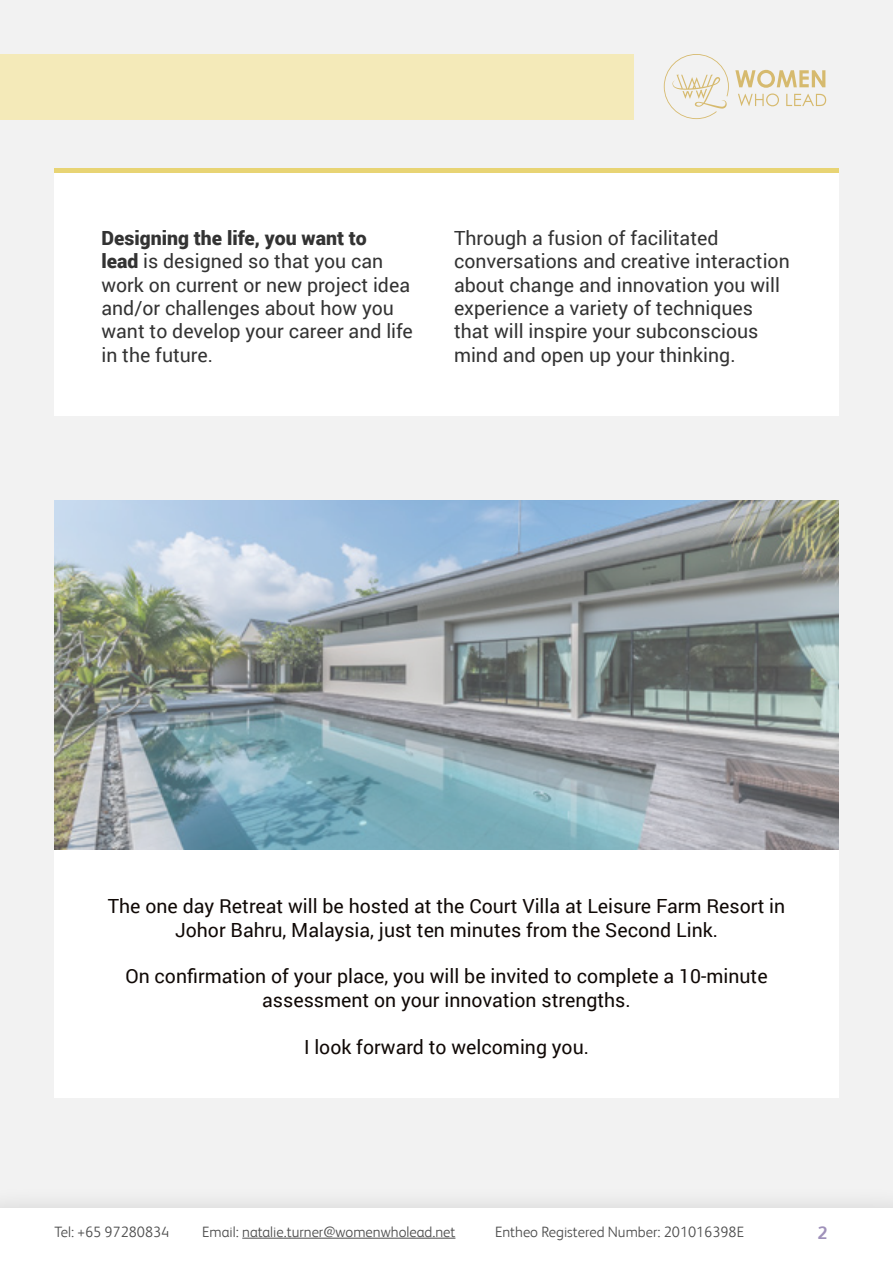
<style>
.page{position:relative;width:893px;height:1263px;background:#f2f2f2}
.page>*{position:absolute;margin:0;border:0;box-sizing:border-box;transform-origin:0 0}
.t1{font:19.5px/23.4px "Roboto";color:#333}
.t2{font:19.5px/23.4px "Roboto";color:#100906;text-align:center}
.t3{font:700 18px "FS Albert";color:#9f91ba}
.t4{font:300 15px "FS Albert";color:#4d4d4d}
.s1{font-weight:900}
</style>
<div class="page">
<div style="left:0;top:1185px;width:893px;height:78px;background:#eee"></div>
<div style="left:0;top:1209px;width:893px;height:54px;background:#fff"></div>
<hr style="left:242px;top:1238px;width:213px;height:1px;background:#4d4d4d">
<img style="left:55px;top:501px;width:784px;height:349px">
<div style="left:54px;top:168px;width:784px;height:248px;background:#fff"></div>
<div style="left:54px;top:850px;width:784px;height:248px;background:#fff"></div>
<div style="left:54px;top:168px;width:785px;height:5px;background:#e8d474"></div>
<svg style="left:735px;top:70px;width:91px;height:36px"></svg>
<svg style="left:663px;top:54px;width:66px;height:65px"></svg>
<div style="left:0;top:54px;width:634px;height:65px;background:#f4eab9"></div>
<p class="t1" style="left:101px;top:226px;width:313px"><span class="s1">Designing the life, you want to<br>lead</span> is designed so that you can work on current or new project idea and/or challenges about how you want to develop your career and life in the future.</p>
<p class="t1" style="left:454px;top:226px;width:337px">Through a fusion of facilitated conversations and creative interaction about change and innovation you will experience a variety of techniques that will inspire your subconscious mind and open up your thinking.</p>
<p class="t2" style="left:108px;top:894px;width:679px">The one day Retreat will be hosted at the Court Villa at Leisure Farm Resort in<br>Johor Bahru, Malaysia, just ten minutes from the Second Link.</p>
<p class="t2" style="left:125px;top:964px;width:644px">On confirmation of your place, you will be invited to complete a 10-minute assessment on your innovation strengths.</p>
<p class="t2" style="left:304px;top:1034px;width:286px">I look forward to welcoming you.</p>
<p class="t4" style="left:55px;top:1225px;width:116px">Tel: +65 97280834</p>
<p class="t4" style="left:202px;top:1225px;width:255px">Email: natalie.turner@womenwholead.net</p>
<p class="t4" style="left:495px;top:1225px;width:250px">Entheo Registered Number: 201016398E</p>
<p class="t3" style="left:818px;top:1225px;width:12px">2</p>
</div>
